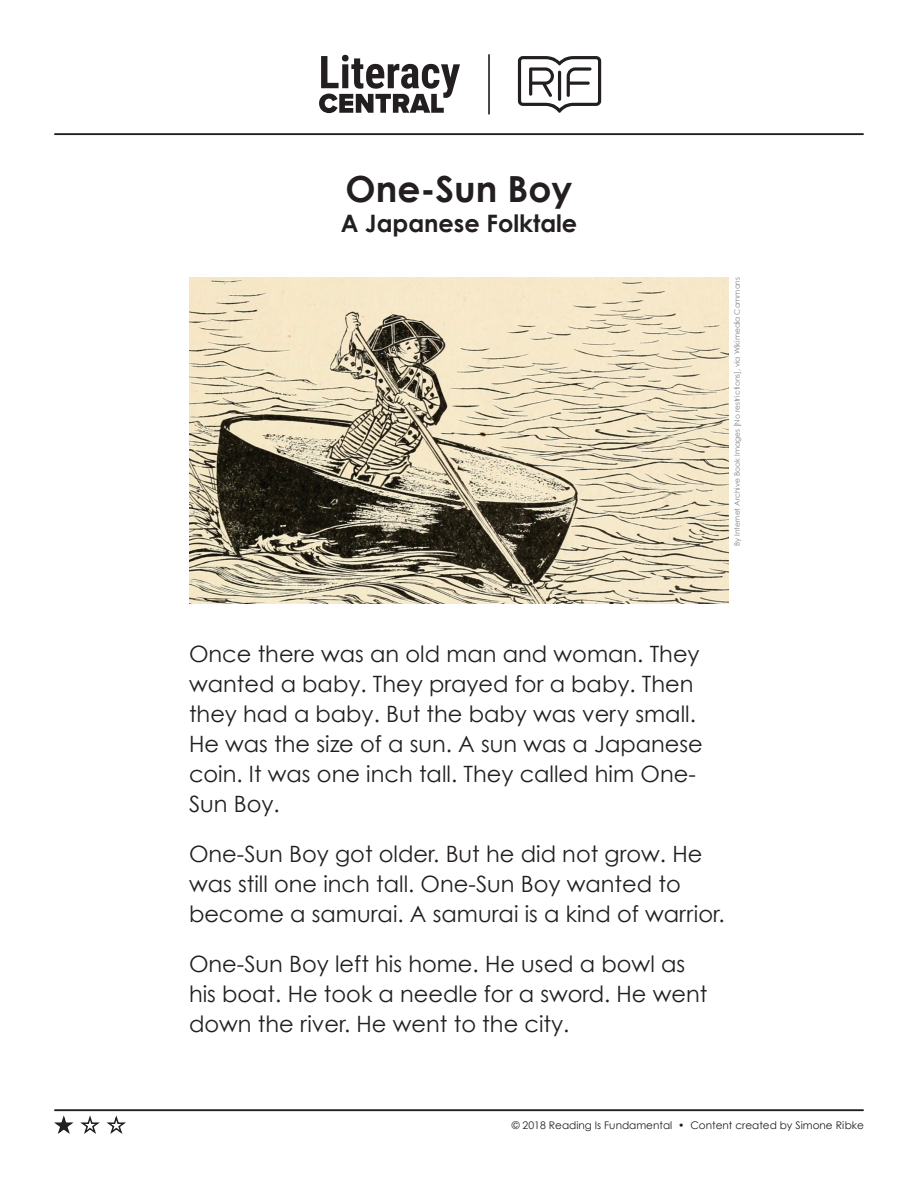
<style>
.page{position:relative;width:918px;height:1188px;background:#fff}
.page>*{position:absolute;margin:0;border:0;box-sizing:border-box;transform-origin:0 0}
.t1{font:700 36px "Century Gothic";color:#231f20}
.t2{font:700 24px "Century Gothic";color:#231f20}
.t3{font:22.5px/30px "Century Gothic";color:#231f20}
.t4{font:10.5px "Century Gothic";color:#231f20}
.t5{font:7.5px "Century Gothic";color:#808285}
</style>
<div class="page">
<hr style="left:55px;top:133px;width:808px;height:2px;background:#231f20">
<hr style="left:55px;top:1109px;width:808px;height:2px;background:#231f20">
<svg style="left:319px;top:55px;width:141px;height:58px"></svg>
<svg style="left:518px;top:56px;width:83px;height:57px"></svg>
<hr style="left:488px;top:55px;width:2px;height:59px;background:#231f20">
<svg style="left:54px;top:1116px;width:72px;height:18px"></svg>
<img style="left:189px;top:277px;width:540px;height:327px">
<h1 class="t1" style="left:346px;top:166px;width:228px">One-Sun Boy</h1>
<p class="t2" style="left:341px;top:209px;width:238px">A Japanese Folktale</p>
<p class="t5" style="left:733px;top:546px;width:271px;rotate:-90deg">By Internet Archive Book Images [No restrictions], via Wikimedia Commons</p>
<p class="t3" style="left:189px;top:638px;width:515px">Once there was an old man and woman. They wanted a baby. They prayed for a baby. Then they had a baby. But the baby was very small.<br>He was the size of a sun. A sun was a Japanese coin. It was one inch tall. They called him One-Sun Boy.</p>
<p class="t3" style="left:189px;top:839px;width:537px">One-Sun Boy got older. But he did not grow. He was still one inch tall. One-Sun Boy wanted to become a samurai. A samurai is a kind of warrior.</p>
<p class="t3" style="left:189px;top:949px;width:520px">One-Sun Boy left his home. He used a bowl as his boat. He took a needle for a sword. He went down the river. He went to the city.</p>
<p class="t4" style="left:512px;top:1118px;width:354px">© 2018 Reading Is Fundamental • Content created by Simone Ribke</p>
</div>
